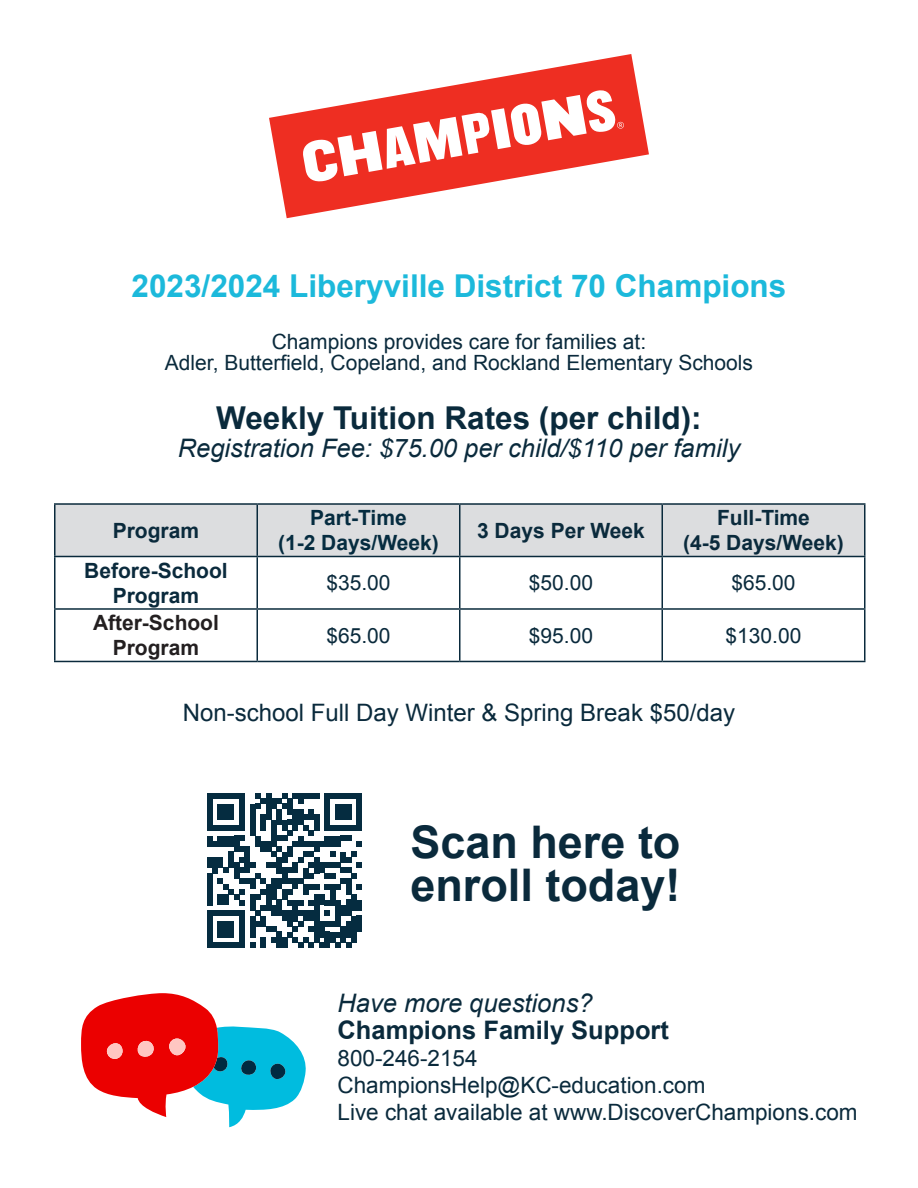
<style>
.page{position:relative;width:918px;height:1188px;background:#fff}
.page>*{position:absolute;margin:0;border:0;box-sizing:border-box;transform-origin:0 0}
.Heading_3{font:700 45px "Arial";color:#0a2a3c}
.Heading{font:700 31.5px "Arial";color:#1cb9db}
.Heading-2{font:700 31.5px "Arial";color:#0a2a3c}
.Heading-3{font:italic 25.5px "Arial";color:#0a2a3c}
.Body{font:700 25.5px/27px "Arial";color:#0a2a3c}
.t1{font:24px "Arial";color:#0a2a3c}
.Body-2{font:22.5px "Arial";color:#0a2a3c}
.Heading_2{font:21px "Arial";color:#0a2a3c}
.t2{font:700 21px "Arial";color:#0a2a3c}
.t3{font:700 21px "Arial";color:#052c40}
.t4{font:700 21px "Arial";color:#231f20}
.s1{font-weight:400;font-style:italic}
</style>
<div class="page">
<svg style="left:269px;top:54px;width:380px;height:164px"></svg>
<svg style="left:302px;top:89px;width:322px;height:94px"></svg>
<div style="left:56px;top:505px;width:808px;height:51px;background:#dcdddf"></div>
<svg style="left:56px;top:557px;width:808px;height:104px"></svg>
<hr style="left:54px;top:503px;width:203px;height:2px;background:#0a2a3c">
<hr style="left:54px;top:505px;width:2px;height:51px;background:#0a2a3c">
<hr style="left:257px;top:503px;width:203px;height:2px;background:#0a2a3c">
<hr style="left:256px;top:505px;width:2px;height:51px;background:#0a2a3c">
<hr style="left:460px;top:503px;width:202px;height:2px;background:#0a2a3c">
<hr style="left:459px;top:505px;width:1px;height:51px;background:#0a2a3c">
<hr style="left:662px;top:503px;width:204px;height:2px;background:#0a2a3c">
<hr style="left:662px;top:505px;width:1px;height:51px;background:#0a2a3c">
<hr style="left:864px;top:505px;width:2px;height:51px;background:#0a2a3c">
<hr style="left:54px;top:556px;width:203px;height:1px;background:#0a2a3c">
<hr style="left:54px;top:557px;width:2px;height:51px;background:#0a2a3c">
<hr style="left:257px;top:556px;width:203px;height:1px;background:#0a2a3c">
<hr style="left:256px;top:557px;width:2px;height:51px;background:#0a2a3c">
<hr style="left:460px;top:556px;width:202px;height:1px;background:#0a2a3c">
<hr style="left:459px;top:557px;width:1px;height:51px;background:#0a2a3c">
<hr style="left:662px;top:556px;width:204px;height:1px;background:#0a2a3c">
<hr style="left:662px;top:557px;width:1px;height:51px;background:#0a2a3c">
<hr style="left:864px;top:557px;width:2px;height:51px;background:#0a2a3c">
<hr style="left:54px;top:608px;width:203px;height:2px;background:#0a2a3c">
<hr style="left:54px;top:610px;width:2px;height:51px;background:#0a2a3c">
<hr style="left:257px;top:608px;width:203px;height:2px;background:#0a2a3c">
<hr style="left:256px;top:610px;width:2px;height:51px;background:#0a2a3c">
<hr style="left:460px;top:608px;width:202px;height:2px;background:#0a2a3c">
<hr style="left:459px;top:610px;width:1px;height:51px;background:#0a2a3c">
<hr style="left:662px;top:608px;width:204px;height:2px;background:#0a2a3c">
<hr style="left:662px;top:610px;width:1px;height:51px;background:#0a2a3c">
<hr style="left:864px;top:610px;width:2px;height:51px;background:#0a2a3c">
<hr style="left:54px;top:661px;width:203px;height:1px;background:#0a2a3c">
<hr style="left:257px;top:661px;width:203px;height:1px;background:#0a2a3c">
<hr style="left:460px;top:661px;width:202px;height:1px;background:#0a2a3c">
<hr style="left:662px;top:661px;width:204px;height:1px;background:#0a2a3c">
<svg style="left:81px;top:993px;width:225px;height:134px"></svg>
<div style="left:169px;top:1038px;width:17px;height:17px;background:#ffc6c2;border-radius:8px"></div>
<div style="left:207px;top:793px;width:5px;height:11px;background:#052c40"></div>
<div style="left:207px;top:804px;width:5px;height:10px;background:#052c40"></div>
<div style="left:207px;top:814px;width:5px;height:16px;background:#052c40"></div>
<div style="left:207px;top:836px;width:5px;height:10px;background:#052c40"></div>
<div style="left:207px;top:857px;width:5px;height:11px;background:#052c40"></div>
<div style="left:207px;top:873px;width:5px;height:32px;background:#052c40"></div>
<div style="left:207px;top:911px;width:5px;height:37px;background:#052c40"></div>
<svg style="left:212px;top:793px;width:150px;height:155px"></svg>
<div style="left:357px;top:900px;width:5px;height:11px;background:#052c40"></div>
<div style="left:357px;top:916px;width:5px;height:16px;background:#052c40"></div>
<p class="Heading" style="left:132px;top:265px;width:656px">2023/2024 Liberyville District 70 Champions</p>
<p class="Heading_2" style="left:272px;top:328px;width:376px">Champions provides care for families at:</p>
<p class="Heading_2" style="left:165px;top:349px;width:590px">Adler, Butterfield, Copeland, and Rockland Elementary Schools</p>
<p class="Heading-2" style="left:216px;top:397px;width:487px">Weekly Tuition Rates (per child):</p>
<p class="Heading-3" style="left:178px;top:432px;width:564px">Registration Fee: $75.00 per child/$110 per family</p>
<p class="t2" style="left:113px;top:517px;width:88px">Program</p>
<p class="t2" style="left:84px;top:557px;width:145px">Before-School</p>
<p class="t2" style="left:113px;top:582px;width:88px">Program</p>
<p class="t4" style="left:93px;top:609px;width:127px">After-School</p>
<p class="t4" style="left:113px;top:634px;width:88px">Program</p>
<p class="t3" style="left:310px;top:504px;width:98px">Part-Time</p>
<p class="t3" style="left:278px;top:529px;width:162px">(1-2 Days/Week)</p>
<p class="t2" style="left:477px;top:517px;width:169px">3 Days Per Week</p>
<p class="t2" style="left:717px;top:504px;width:94px">Full-Time</p>
<p class="t2" style="left:683px;top:529px;width:162px">(4-5 Days/Week)</p>
<p class="Heading_2" style="left:326px;top:569px;width:66px">$35.00</p>
<p class="Heading_2" style="left:529px;top:569px;width:66px">$50.00</p>
<p class="Heading_2" style="left:731px;top:569px;width:66px">$65.00</p>
<p class="Heading_2" style="left:326px;top:622px;width:66px">$65.00</p>
<p class="Heading_2" style="left:529px;top:622px;width:66px">$95.00</p>
<p class="Heading_2" style="left:726px;top:622px;width:77px">$130.00</p>
<p class="t1" style="left:183px;top:697px;width:554px">Non-school Full Day Winter &amp; Spring Break $50/day</p>
<p class="Heading_3" style="left:410px;top:812px;width:272px">Scan here to</p>
<p class="Heading_3" style="left:410px;top:856px;width:272px">enroll today!</p>
<p class="Body" style="left:338px;top:990px;width:333px"><span class="s1">Have more questions?<br></span>Champions Family Support</p>
<p class="Body-2" style="left:338px;top:1043px;width:142px">800-246-2154</p>
<p class="Body-2" style="left:338px;top:1070px;width:369px">ChampionsHelp@KC-education.com</p>
<p class="Body-2" style="left:338px;top:1097px;width:522px">Live chat available at www.DiscoverChampions.com</p>
</div>
